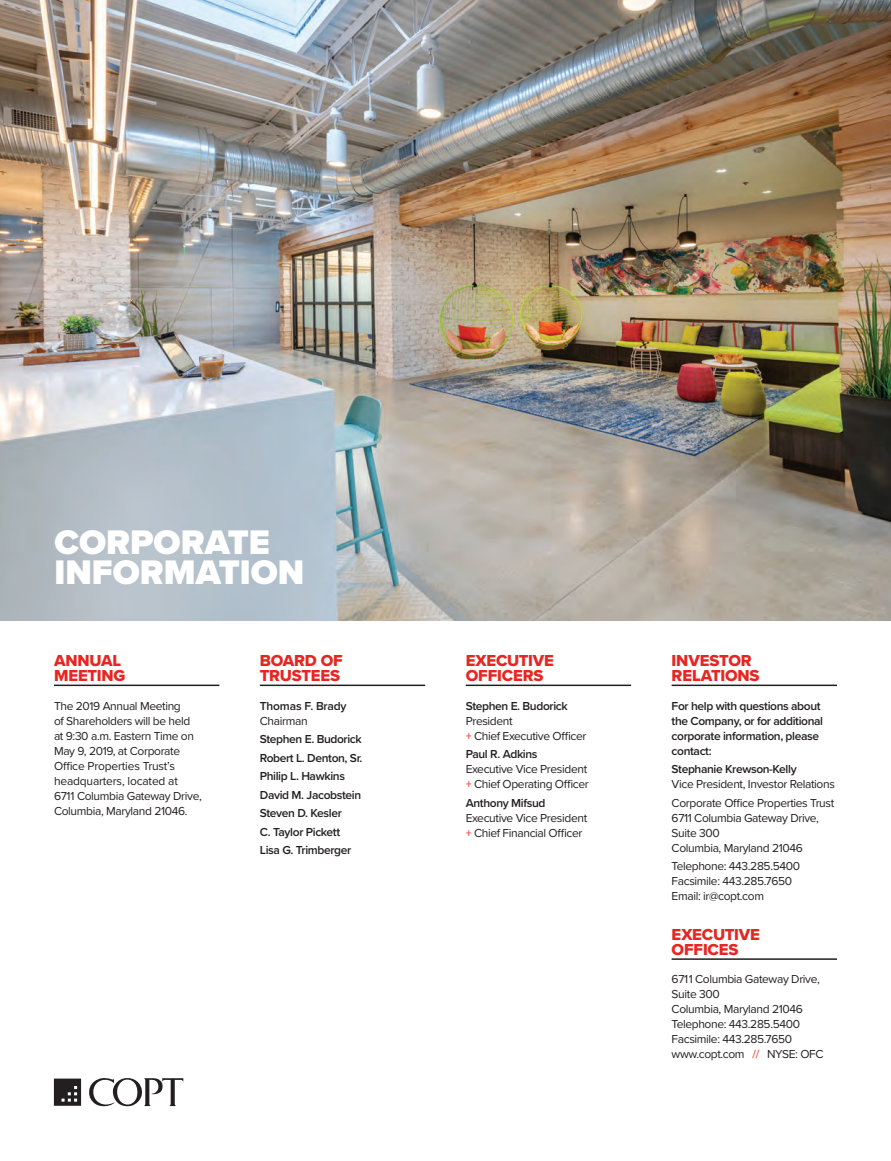
<style>
.page{position:relative;width:891px;height:1161px;background:#fff}
.page>*{position:absolute;margin:0;border:0;box-sizing:border-box;transform-origin:0 0}
.t1{font:900 35.4px/30.3px "Proxima Nova";color:#fff}
.t2{font:16.5px/15px "Proxima Nova Extrabld";letter-spacing:-.01em;color:#e72621}
.t3{font:12px/15px "Proxima Nova";letter-spacing:-.03em;color:#231f20}
.t4{font:600 12px/18.5px "Proxima Nova";letter-spacing:-.03em;color:#231f20}
.s1{color:#e72621}
</style>
<div class="page">
<img style="left:0;top:0;width:891px;height:621px">
<svg style="left:54px;top:1079px;width:27px;height:27px"></svg>
<svg style="left:89px;top:1078px;width:94px;height:28px"></svg>
<hr style="left:54px;top:685px;width:165px;height:1px;background:#231f20">
<hr style="left:260px;top:685px;width:165px;height:1px;background:#231f20">
<hr style="left:466px;top:685px;width:165px;height:1px;background:#231f20">
<hr style="left:672px;top:685px;width:165px;height:1px;background:#231f20">
<hr style="left:672px;top:958px;width:165px;height:2px;background:#231f20">
<h1 class="t1" style="left:54px;top:526px;width:252px">CORPORATE<br>INFORMATION</h1>
<h2 class="t2" style="left:54px;top:653px;width:73px">ANNUAL<br>MEETING</h2>
<p class="t3" style="left:54px;top:698px;width:149px">The 2019 Annual Meeting<br>of Shareholders will be held at 9:30 a.m. Eastern Time on<br>May 9, 2019, at Corporate<br>Office Properties Trust’s headquarters, located at<br>6711 Columbia Gateway Drive,<br>Columbia, Maryland 21046.</p>
<h2 class="t2" style="left:260px;top:653px;width:84px">BOARD OF<br>TRUSTEES</h2>
<p class="t4" style="left:260px;top:696px;width:88px">Thomas F. Brady</p>
<p class="t3" style="left:260px;top:713px;width:49px">Chairman</p>
<p class="t4" style="left:260px;top:730px;width:104px">Stephen E. Budorick<br>Robert L. Denton, Sr.<br>Philip L. Hawkins<br>David M. Jacobstein<br>Steven D. Kesler<br>C. Taylor Pickett<br>Lisa G. Trimberger</p>
<h2 class="t2" style="left:466px;top:653px;width:90px">EXECUTIVE<br>OFFICERS</h2>
<p class="t4" style="left:466px;top:696px;width:104px">Stephen E. Budorick</p>
<p class="t3" style="left:466px;top:713px;width:122px">President<br><span class="s1">+</span> Chief Executive Officer</p>
<p class="t4" style="left:466px;top:745px;width:73px">Paul R. Adkins</p>
<p class="t3" style="left:466px;top:761px;width:125px">Executive Vice President <span class="s1">+</span> Chief Operating Officer</p>
<p class="t4" style="left:466px;top:793px;width:81px">Anthony Mifsud</p>
<p class="t3" style="left:466px;top:810px;width:123px">Executive Vice President <span class="s1">+</span> Chief Financial Officer</p>
<h2 class="t2" style="left:672px;top:653px;width:89px">INVESTOR<br>RELATIONS</h2>
<p class="t4" style="left:672px;top:698px;width:153px;line-height:15px">For help with questions about the Company, or for additional corporate information, please contact:</p>
<p class="t4" style="left:672px;top:760px;width:127px">Stephanie Krewson-Kelly</p>
<p class="t3" style="left:672px;top:774px;width:165px;line-height:18.5px">Vice President, Investor Relations<br>Corporate Office Properties Trust</p>
<p class="t3" style="left:672px;top:810px;width:149px">6711 Columbia Gateway Drive,<br>Suite 300<br>Columbia, Maryland 21046</p>
<p class="t3" style="left:672px;top:858px;width:130px">Telephone: 443.285.5400<br>Facsimile: 443.285.7650<br>Email: ir@copt.com</p>
<h2 class="t2" style="left:672px;top:927px;width:90px">EXECUTIVE<br>OFFICES</h2>
<p class="t3" style="left:672px;top:971px;width:153px">6711 Columbia Gateway Drive,<br>Suite 300<br>Columbia, Maryland 21046<br>Telephone: 443.285.5400<br>Facsimile: 443.285.7650 www.copt.com <span class="s1">//</span> NYSE: OFC</p>
</div>
